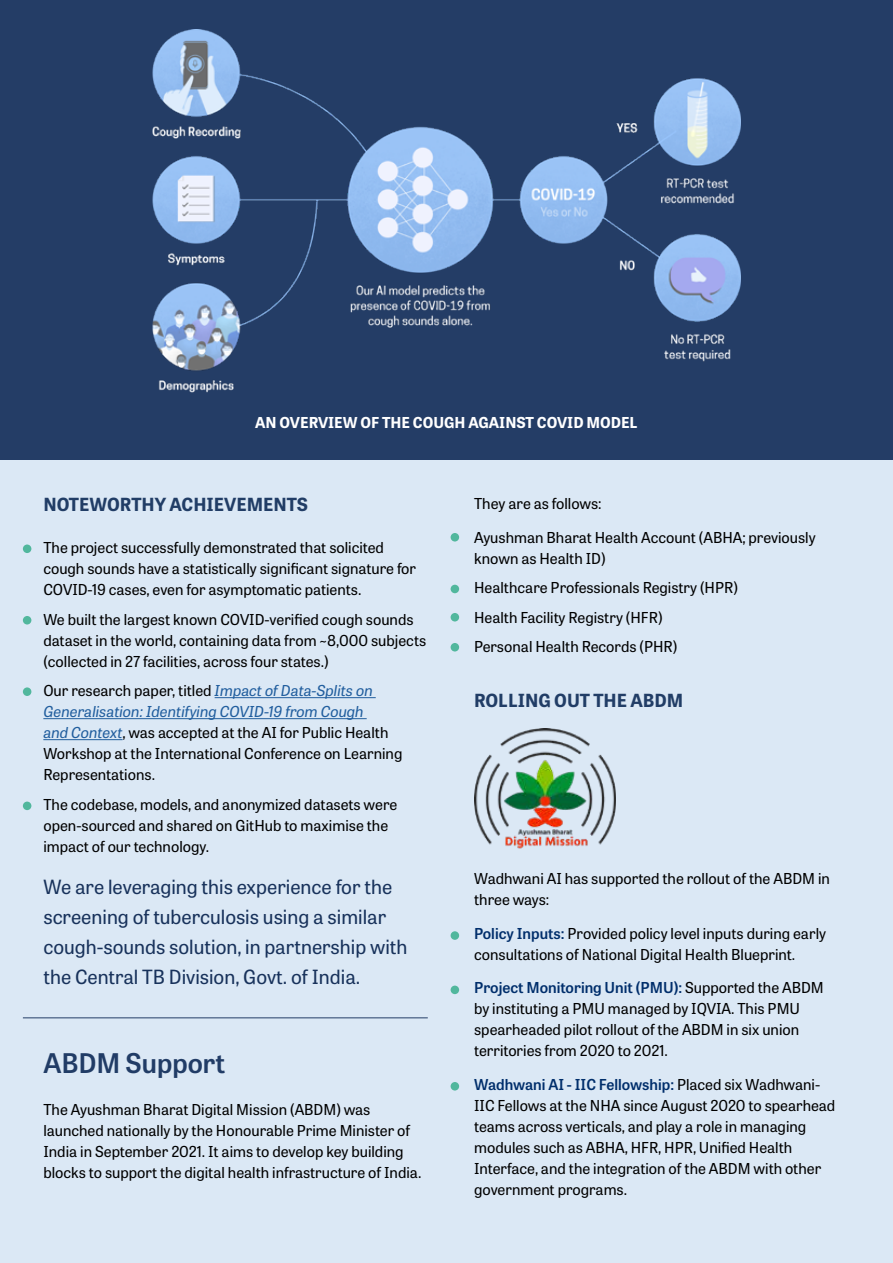
<style>
.page{position:relative;width:893px;height:1263px;background:#dbe8f5}
.page>*{position:absolute;margin:0;border:0;box-sizing:border-box;transform-origin:0 0}
.t1{font:600 27px "Tablet Gothic";color:#213c66}
.t2{font:19.5px/30px "Tablet Gothic";color:#18325b}
.t3{font:700 18px "Tablet Gothic";color:#213d66}
.t4{font:15px/21px "Tablet Gothic";color:#000}
.t5{font:700 15px "Tablet Gothic";color:#fff}
.s1{font-style:italic;color:#215e9e}
.s2{font-weight:600;color:#002e6b}
</style>
<div class="page">
<div style="left:0;top:0;width:893px;height:459px;background:#243d66"></div>
<div style="left:23px;top:544px;width:8px;height:9px;background:#51b79d;border-radius:50%"></div>
<div style="left:451px;top:533px;width:8px;height:8px;background:#51b79d;border-radius:50%"></div>
<div style="left:451px;top:585px;width:8px;height:8px;background:#51b79d;border-radius:50%"></div>
<div style="left:451px;top:613px;width:8px;height:8px;background:#51b79d;border-radius:50%"></div>
<div style="left:451px;top:643px;width:8px;height:8px;background:#51b79d;border-radius:50%"></div>
<div style="left:451px;top:931px;width:8px;height:9px;background:#51b79d;border-radius:50%"></div>
<div style="left:451px;top:985px;width:8px;height:9px;background:#51b79d;border-radius:50%"></div>
<div style="left:451px;top:1082px;width:8px;height:8px;background:#51b79d;border-radius:50%"></div>
<hr style="left:215px;top:697px;width:161px;height:1px;background:#215e9e">
<hr style="left:43px;top:718px;width:324px;height:1px;background:#215e9e">
<hr style="left:43px;top:739px;width:80px;height:1px;background:#215e9e">
<div style="left:23px;top:687px;width:8px;height:9px;background:#51b79d;border-radius:50%"></div>
<div style="left:23px;top:616px;width:8px;height:8px;background:#51b79d;border-radius:50%"></div>
<div style="left:23px;top:801px;width:8px;height:9px;background:#51b79d;border-radius:50%"></div>
<hr style="left:23px;top:1017px;width:405px;height:1px;background:#243e67">
<img style="left:152px;top:29px;width:589px;height:364px">
<img style="left:474px;top:728px;width:141px;height:121px">
<p class="t5" style="left:255px;top:411px;width:384px">AN OVERVIEW OF THE COUGH AGAINST COVID MODEL</p>
<p class="t3" style="left:43px;top:492px;width:266px">NOTEWORTHY ACHIEVEMENTS</p>
<p class="t4" style="left:43px;top:536px;width:374px">The project successfully demonstrated that solicited cough sounds have a statistically significant signature for<br>COVID-19 cases, even for asymptomatic patients.</p>
<p class="t4" style="left:43px;top:608px;width:384px">We built the largest known COVID-verified cough sounds dataset in the world, containing data from ~8,000 subjects (collected in 27 facilities, across four states.)</p>
<p class="t4" style="left:43px;top:679px;width:361px">Our research paper, titled <span class="s1">Impact of Data-Splits on Generalisation: Identifying COVID-19 from Cough<br>and Context</span>, was accepted at the AI for Public Health Workshop at the International Conference on Learning Representations.</p>
<p class="t4" style="left:43px;top:793px;width:356px">The codebase, models, and anonymized datasets were open-sourced and shared on GitHub to maximise the impact of our technology.</p>
<h2 class="t2" style="left:43px;top:871px;width:366px">We are leveraging this experience for the screening of tuberculosis using a similar cough-sounds solution, in partnership with the Central TB Division, Govt. of India.</h2>
<h1 class="t1" style="left:43px;top:1044px;width:183px">ABDM Support</h1>
<p class="t4" style="left:43px;top:1099px;width:380px">The Ayushman Bharat Digital Mission (ABDM) was launched nationally by the Honourable Prime Minister of India in September 2021. It aims to develop key building blocks to support the digital health infrastructure of India.</p>
<p class="t4" style="left:474px;top:492px;width:129px">They are as follows:</p>
<p class="t4" style="left:474px;top:526px;width:343px">Ayushman Bharat Health Account (ABHA; previously known as Health ID)</p>
<p class="t4" style="left:474px;top:572px;width:265px;line-height:29.5px">Healthcare Professionals Registry (HPR)<br>Health Facility Registry (HFR)<br>Personal Health Records (PHR)</p>
<p class="t3" style="left:474px;top:687px;width:211px">ROLLING OUT THE ABDM</p>
<p class="t4" style="left:474px;top:867px;width:357px">Wadhwani AI has supported the rollout of the ABDM in three ways:</p>
<p class="t4" style="left:474px;top:922px;width:353px"><span class="s2">Policy Inputs:</span> Provided policy level inputs during early consultations of National Digital Health Blueprint.</p>
<p class="t4" style="left:474px;top:977px;width:351px"><span class="s2">Project Monitoring Unit (PMU):</span> Supported the ABDM by instituting a PMU managed by IQVIA. This PMU spearheaded pilot rollout of the ABDM in six union territories from 2020 to 2021.</p>
<p class="t4" style="left:474px;top:1074px;width:363px"><span class="s2">Wadhwani AI - IIC Fellowship:</span> Placed six Wadhwani-IIC Fellows at the NHA since August 2020 to spearhead teams across verticals, and play a role in managing modules such as ABHA, HFR, HPR, Unified Health Interface, and the integration of the ABDM with other government programs.</p>
</div>
